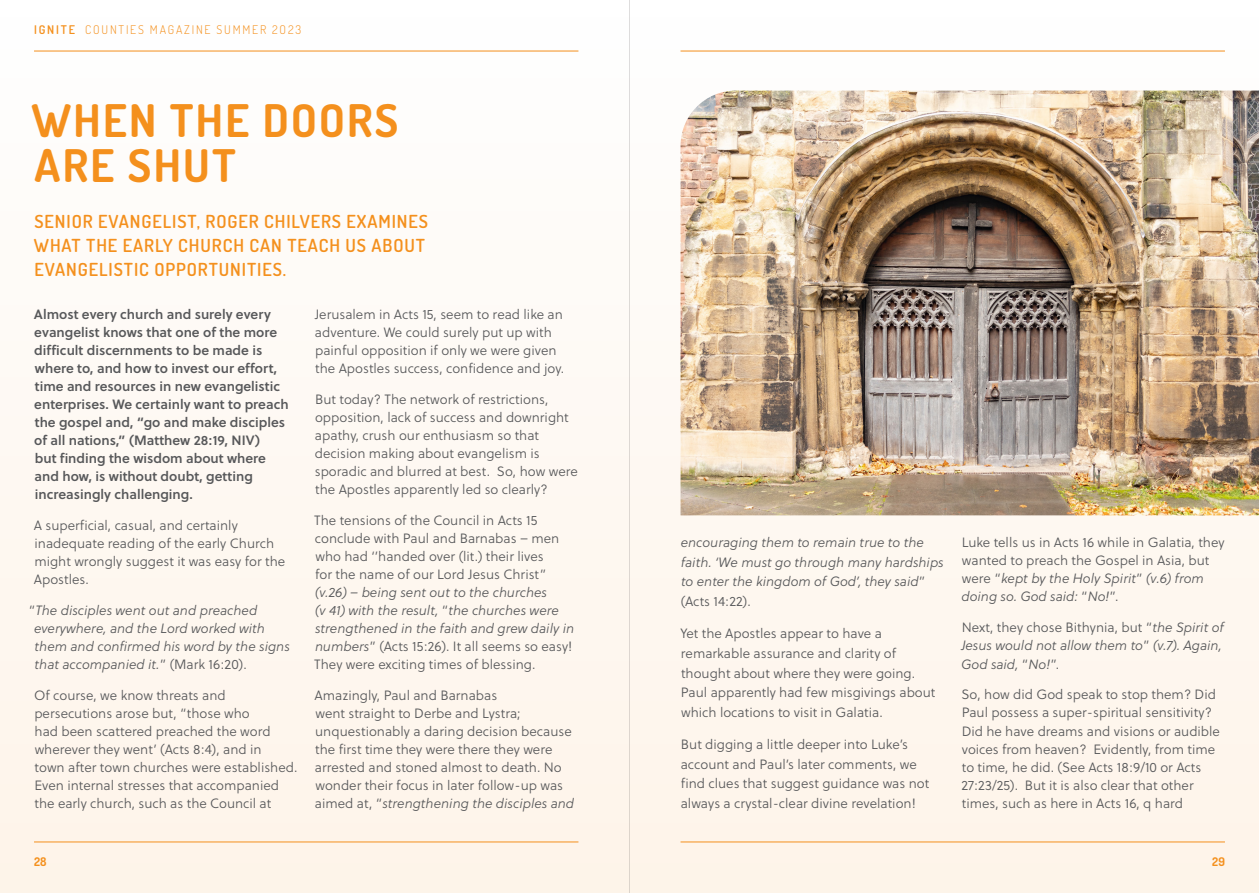
<style>
.page{position:relative;width:1259px;height:893px;background:#fff}
.page>*{position:absolute;margin:0;border:0;box-sizing:border-box;transform-origin:0 0}
.Body_ID_-_NO_GREP{font:700 45px/45px "Dosis";letter-spacing:.05em;color:#f4901d}
.Body_ID_-_NO_GREP-2{font:600 18px/24px "Dosis";letter-spacing:.05em;color:#f4901d}
.Body_ID{font:13.5px/18px "Soleil Lt";color:#57585a}
.Body_ID-2{font:13.5px/18px "Soleil Sb";color:#57585a}
.Body_ID-3{font:italic 13.5px/18px "Soleil Lt";color:#57585a}
.t1{font:300 12px "Dosis";letter-spacing:.15em;color:#f4901d}
.t2{font:700 12px "Dosis";color:#f4901d}
.s1{font-weight:600}
.s2{font-style:normal}
.s3{font-style:italic}
</style>
<div class="page">
<div style="left:0;top:0;width:1259px;height:893px;background:linear-gradient(to right,#fef9f4,#fef7ef)"></div>
<img style="left:680px;top:91px;width:579px;height:424px">
<hr style="left:629px;top:0;width:1px;height:893px;background:#231f20">
<hr style="left:34px;top:51px;width:544px;height:1px;background:#f4901d">
<hr style="left:34px;top:842px;width:544px;height:1px;background:#f4901d">
<hr style="left:680px;top:51px;width:545px;height:1px;background:#f4901d">
<hr style="left:680px;top:842px;width:545px;height:1px;background:#f4901d">
<p class="t1" style="left:34px;top:22px;width:269px"><span class="s1">IGNITE</span> COUNTIES MAGAZINE SUMMER 2O23</p>
<p class="Body_ID_-_NO_GREP" style="left:32px;top:97px;width:368px">WHEN THE DOORS<br>ARE SHUT</p>
<p class="Body_ID_-_NO_GREP-2" style="left:34px;top:209px;width:395px">SENIOR EVANGELIST, ROGER CHILVERS EXAMINES<br>WHAT THE EARLY CHURCH CAN TEACH US ABOUT<br>EVANGELISTIC OPPORTUNITIES.</p>
<p class="Body_ID-2" style="left:34px;top:305px;width:256px">Almost every church and surely every evangelist knows that one of the more difficult discernments to be made is where to, and how to invest our effort, time and resources in new evangelistic enterprises. We certainly want to preach the gospel and, “go and make disciples of all nations,” (Matthew 28:19, NIV)<br>but finding the wisdom about where and how, is without doubt, getting increasingly challenging.</p>
<p class="Body_ID" style="left:34px;top:516px;width:253px">A superficial, casual, and certainly inadequate reading of the early Church might wrongly suggest it was easy for the<br>Apostles.</p>
<p class="Body_ID-3" style="left:34px;top:601px;width:257px;text-indent:-5px"><span class="s2">“</span>The disciples went out and preached everywhere, and the Lord worked with them and confirmed his word by the signs that accompanied it.<span class="s2">” (Mark 16:20).</span></p>
<p class="Body_ID" style="left:34px;top:686px;width:265px">Of course, we know threats and persecutions arose but, “those who<br>had been scattered preached the word wherever they went’ (Acts 8:4), and in<br>town after town churches were established.<br>Even internal stresses that accompanied the early church, such as the Council at</p>
<p class="Body_ID" style="left:315px;top:305px;width:251px">Jerusalem in Acts 15, seem to read like an adventure. We could surely put up with painful opposition if only we were given the Apostles success, confidence and joy.</p>
<p class="Body_ID" style="left:315px;top:390px;width:264px">But today? The network of restrictions, opposition, lack of success and downright apathy, crush our enthusiasm so that decision making about evangelism is sporadic and blurred at best. So, how were the Apostles apparently led so clearly?</p>
<p class="Body_ID" style="left:314px;top:511px;width:261px">The tensions of the Council in Acts 15 conclude with Paul and Barnabas – men who had ‘’handed over (lit.) their lives<br>for the name of our Lord Jesus Christ” <span class="s3">(v.26) – being sent out to the churches<br>(v 41) with the result,</span> “<span class="s3">the churches were strengthened in the faith and grew daily in numbers</span>” (Acts 15:26). It all seems so easy!<br>They were exciting times of blessing.</p>
<p class="Body_ID" style="left:315px;top:686px;width:261px">Amazingly, Paul and Barnabas<br>went straight to Derbe and Lystra; unquestionably a daring decision because the first time they were there they were arrested and stoned almost to death. No wonder their focus in later follow-up was aimed at, “<span class="s3">strengthening the disciples and</span></p>
<p class="Body_ID-3" style="left:680px;top:532px;width:265px;line-height:19.6px">encouraging them to remain true to the faith. ‘We must go through many hardships to enter the kingdom of God’, they said<span class="s2">” (Acts 14:22).</span></p>
<p class="Body_ID" style="left:680px;top:624px;width:257px;line-height:19.6px">Yet the Apostles appear to have a remarkable assurance and clarity of thought about where they were going.<br>Paul apparently had few misgivings about which locations to visit in Galatia.</p>
<p class="Body_ID" style="left:681px;top:734px;width:250px;line-height:19.6px">But digging a little deeper into Luke’s account and Paul’s later comments, we find clues that suggest guidance was not always a crystal-clear divine revelation!</p>
<p class="Body_ID" style="left:961px;top:533px;width:265px">Luke tells us in Acts 16 while in Galatia, they wanted to preach the Gospel in Asia, but were “<span class="s3">kept by the Holy Spirit</span>” <span class="s3">(v.6) from doing so. God said:</span> “<span class="s3">No!</span>”.</p>
<p class="Body_ID-3" style="left:961px;top:618px;width:264px"><span class="s2">Next, they chose Bithynia, but “</span>the Spirit of<br>Jesus would not allow them to<span class="s2">”</span> (v.7). Again,<br>God said, <span class="s2">“</span>No!<span class="s2">”.</span></p>
<p class="Body_ID" style="left:961px;top:685px;width:260px">So, how did God speak to stop them? Did Paul possess a super-spiritual sensitivity?<br>Did he have dreams and visions or audible voices from heaven? Evidently, from time to time, he did. (See Acts 18:9/10 or Acts 27:23/25). But it is also clear that other times, such as here in Acts 16, q hard</p>
<p class="t2" style="left:34px;top:853px;width:14px">28</p>
<p class="t2" style="left:1212px;top:853px;width:14px">29</p>
</div>
